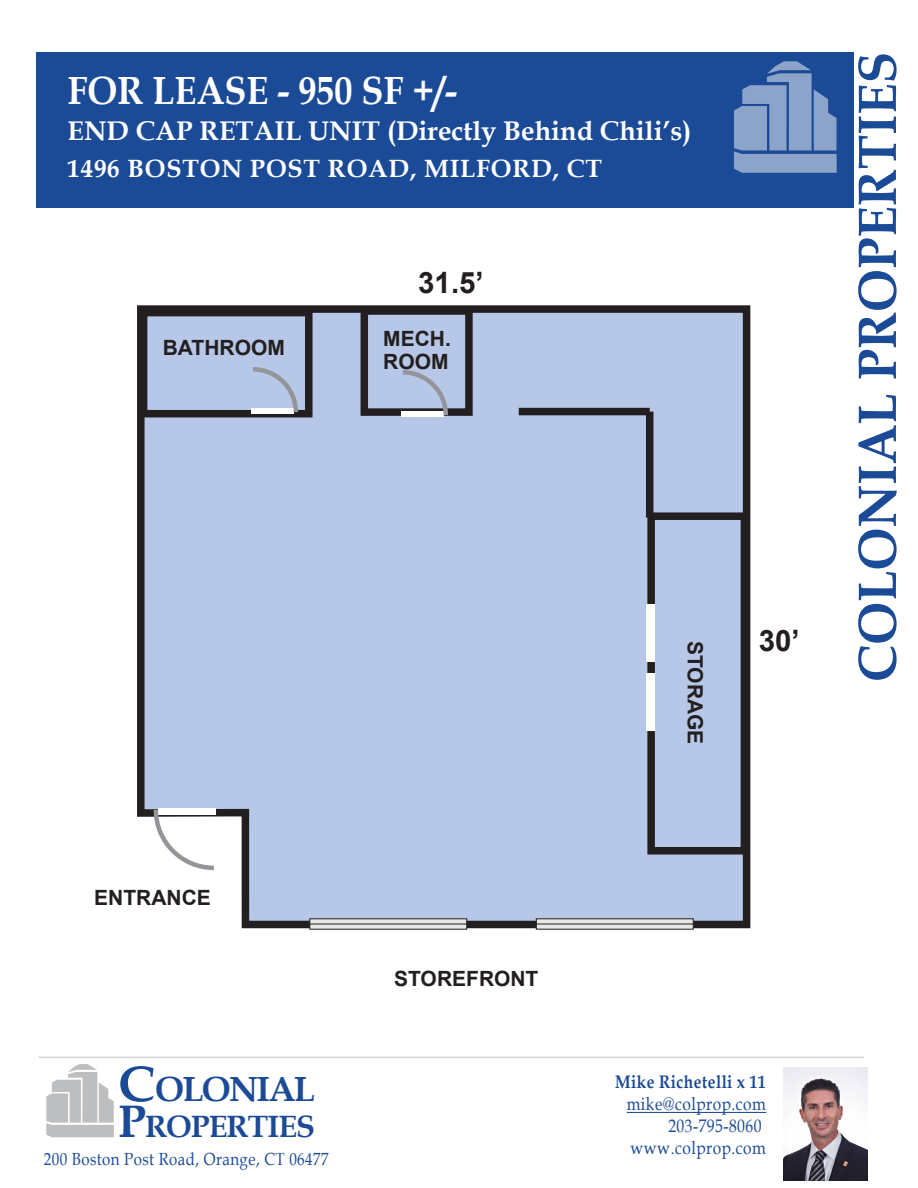
<style>
.page{position:relative;width:918px;height:1188px;background:#fff}
.page>*{position:absolute;margin:0;border:0;box-sizing:border-box;transform-origin:0 0}
.t1{font:700 54.45px "Book Antiqua";color:#1b4a96;scale:.94 1}
.t2{font:700 39.3px "Book Antiqua";color:#fff;scale:.92 1}
.t3{font:700 34.8px "Book Antiqua";letter-spacing:-.05em;color:#1b4a96}
.t4{font:700 30.9px "Book Antiqua";letter-spacing:-.035em;color:#1b4a96}
.t5{font:700 29.55px "Arial";color:#231f20}
.t6{font:700 27px "Book Antiqua";color:#fff}
.t7{font:700 25.05px "Book Antiqua";letter-spacing:.03em;color:#fff}
.t8{font:700 21px/22.5px "Arial";color:#231f20}
.t9{font:18.15px/21.8px "Book Antiqua";letter-spacing:.03em;color:#1b4a96;text-align:right;scale:.85 1}
.t10{font:700 18.15px "Book Antiqua";letter-spacing:.03em;color:#1b4a96;scale:.85 1}
.t11{font:17.55px "Book Antiqua";letter-spacing:.03em;color:#1b4a96;scale:.85 1}
.s1{font-size:51px}
.s2{font-size:45.6px}
</style>
<div class="page">
<div style="left:36px;top:52px;width:818px;height:156px;background:#1b4a96"></div>
<svg style="left:734px;top:61px;width:103px;height:112px"></svg>
<hr style="left:627px;top:1112px;width:139px;height:1px;background:#1b4a96">
<svg style="left:46px;top:1064px;width:68px;height:73px"></svg>
<hr style="left:39px;top:1057px;width:825px;height:1px;background:#6d6e71">
<img style="left:783px;top:1068px;width:85px;height:113px">
<div style="left:137px;top:305px;width:614px;height:625px;background:#b6c7e7"></div>
<div style="left:140px;top:309px;width:173px;height:108px;border:8px solid #231f20"></div>
<div style="left:361px;top:307px;width:112px;height:109px;border:8px solid #231f20"></div>
<div style="left:519px;top:408px;width:131px;height:7px;background:#231f20"></div>
<div style="left:646px;top:412px;width:7px;height:106px;background:#231f20"></div>
<div style="left:647px;top:512px;width:101px;height:343px;border:8px solid #231f20"></div>
<svg style="left:310px;top:919px;width:157px;height:10px"></svg>
<hr style="left:310px;top:924px;width:157px;height:1px;background:#231f20">
<svg style="left:536px;top:919px;width:157px;height:10px"></svg>
<hr style="left:536px;top:924px;width:157px;height:1px;background:#231f20">
<svg style="left:151px;top:805px;width:67px;height:67px"></svg>
<svg style="left:248px;top:365px;width:52px;height:52px;background:#aebbd2"></svg>
<svg style="left:398px;top:368px;width:52px;height:52px;background:#b0bdd5"></svg>
<div style="left:647px;top:604px;width:8px;height:58px;background:#fff"></div>
<div style="left:647px;top:673px;width:8px;height:58px;background:#fff"></div>
<h2 class="t2" style="left:68px;top:64px;width:425px">FOR LEASE - 950 SF +/-</h2>
<h3 class="t6" style="left:68px;top:113px;width:625px">END CAP RETAIL UNIT (Directly Behind Chili’s)</h3>
<h3 class="t7" style="left:68px;top:152px;width:536px">1496 BOSTON POST ROAD, MILFORD, CT</h3>
<p class="t8" style="left:163px;top:337px;width:124px">BATHROOM</p>
<h3 class="t5" style="left:418px;top:261px;width:67px">31.5’</h3>
<p class="t8" style="left:383px;top:328px;width:69px">MECH.<br>ROOM</p>
<p class="t8" style="left:94px;top:886px;width:118px">ENTRANCE</p>
<h3 class="t3" style="left:118px;top:1066px;width:198px"><span class="s1">C</span>OLONIAL</h3>
<h3 class="t4" style="left:118px;top:1106px;width:198px"><span class="s2">P</span>ROPERTIES</h3>
<p class="t11" style="left:44px;top:1146px;width:337px">200 Boston Post Road, Orange, CT 06477</p>
<p class="t8" style="left:394px;top:967px;width:146px">STOREFRONT</p>
<p class="t8" style="left:706px;top:641px;width:105px;rotate:90deg">STORAGE</p>
<h3 class="t5" style="left:759px;top:620px;width:43px">30’</h3>
<p class="t10" style="left:615px;top:1070px;width:179px">Mike Richetelli x 11</p>
<p class="t9" style="left:627px;top:1093px;width:165px">mike@colprop.com<br>203-795-8060 www.colprop.com</p>
<h1 class="t1" style="left:840px;top:682px;width:672px;rotate:-90deg">COLONIAL PROPERTIES</h1>
</div>
